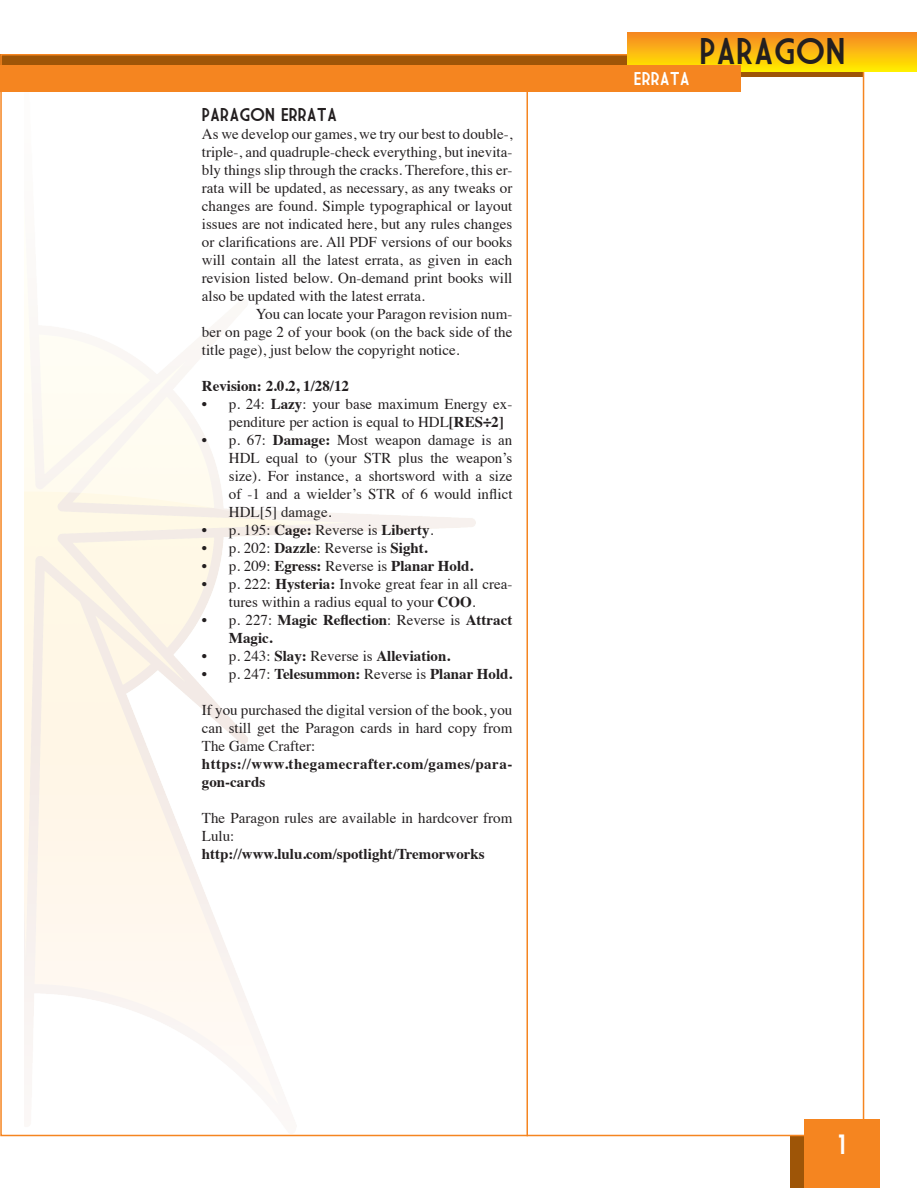
<style>
.page{position:relative;width:918px;height:1188px;background:#fff}
.page>*{position:absolute;margin:0;border:0;box-sizing:border-box;transform-origin:0 0}
.t1{font:36px "Market Deco";color:#231f20}
.t2{font:27px "Market Deco";color:#fff}
.t3{font:18px "Market Deco";color:#231f20}
.t4{font:18px "Market Deco";color:#fff}
.t5{font:15px/18px "Times";color:#231f20;text-align:justify}
.t6{font:700 15px/18px "Times";color:#231f20}
.t7{font:700 15px/18px "Times";letter-spacing:.03em;color:#231f20}
.s1{font-weight:700}
.s2{font-weight:400}
</style>
<div class="page">
<div style="left:791px;top:1136px;width:73px;height:52px;background:#9e5507"></div>
<div style="left:0;top:54px;width:864px;height:22px;background:#9e5507"></div>
<hr style="left:526px;top:88px;width:2px;height:1048px;background:#f58520">
<div style="left:628px;top:32px;width:289px;height:39px;background:linear-gradient(to bottom,#f68525,#ffec00)"></div>
<div style="left:0;top:65px;width:740px;height:27px;background:#f58520"></div>
<div style="left:804px;top:1119px;width:75px;height:69px;background:#f58520"></div>
<p class="t3" style="left:202px;top:107px;width:137px">PARAGON ERRATA</p>
<p class="t5" style="left:202px;top:124px;width:312px">As we develop our games, we try our best to double-, triple-, and quadruple-check everything, but inevita&shy;bly things slip through the cracks. Therefore, this er&shy;rata will be updated, as necessary, as any tweaks or changes are found. Simple typographical or layout issues are not indicated here, but any rules changes or clarifications are. All PDF versions of our books will contain all the latest errata, as given in each revision listed below. On-demand print books will also be updated with the latest errata.</p>
<p class="t5" style="left:202px;top:304px;width:312px;text-indent:54px">You can locate your Paragon revision num&shy;ber on page 2 of your book (on the back side of the title page), just below the copyright notice.</p>
<p class="t6" style="left:202px;top:375px;width:149px">Revision: 2.0.2, 1/28/12</p>
<p class="t5" style="left:229px;top:394px;width:285px;text-indent:-27px">• p. 24: <span class="s1">Lazy</span>: your base maximum Energy ex&shy;penditure per action is equal to HDL<span class="s1">[RES÷2]</span></p>
<p class="t5" style="left:229px;top:430px;width:285px;text-indent:-27px">• p. 67: <span class="s1">Damage:</span> Most weapon damage is an HDL equal to (your STR plus the weapon’s size). For instance, a shortsword with a size of -1 and a wielder’s STR of 6 would inflict HDL[5] damage.</p>
<p class="t5" style="left:202px;top:520px;width:233px">• p. 195: <span class="s1">Cage:</span> Reverse is <span class="s1">Liberty</span>.</p>
<p class="t5" style="left:202px;top:538px;width:227px">• p. 202: <span class="s1">Dazzle</span>: Reverse is <span class="s1">Sight.</span></p>
<p class="t6" style="left:202px;top:555px;width:273px"><span class="s2">• p. 209:</span> Egress: <span class="s2">Reverse is</span> Planar Hold.</p>
<p class="t5" style="left:229px;top:574px;width:285px;text-indent:-27px">• p. 222: <span class="s1">Hysteria:</span> Invoke great fear in all crea&shy;tures within a radius equal to your <span class="s1">COO</span>.</p>
<p class="t6" style="left:229px;top:609px;width:285px;text-indent:-27px"><span class="s2">• p. 227:</span> Magic Reflection<span class="s2">: Reverse is</span> Attract<br>Magic.</p>
<p class="t6" style="left:202px;top:645px;width:250px"><span class="s2">• p. 243:</span> Slay: <span class="s2">Reverse is</span> Alleviation.</p>
<p class="t6" style="left:202px;top:663px;width:312px"><span class="s2">• p. 247:</span> Telesummon: <span class="s2">Reverse is</span> Planar Hold.</p>
<p class="t5" style="left:202px;top:700px;width:312px">If you purchased the digital version of the book, you can still get the Paragon cards in hard copy from The Game Crafter:</p>
<p class="t7" style="left:202px;top:753px;width:312px">https://www.thegamecrafter.com/games/para&shy;gon-cards</p>
<p class="t5" style="left:202px;top:808px;width:312px">The Paragon rules are available in hardcover from<br>Lulu:</p>
<p class="t6" style="left:202px;top:843px;width:284px">http://www.lulu.com/spotlight/Tremorworks</p>
<p class="t4" style="left:634px;top:71px;width:58px">ERRATA</p>
<p class="t1" style="left:699px;top:36px;width:147px">PARAGON</p>
<p class="t2" style="left:838px;top:1132px;width:9px">1</p>
</div>
